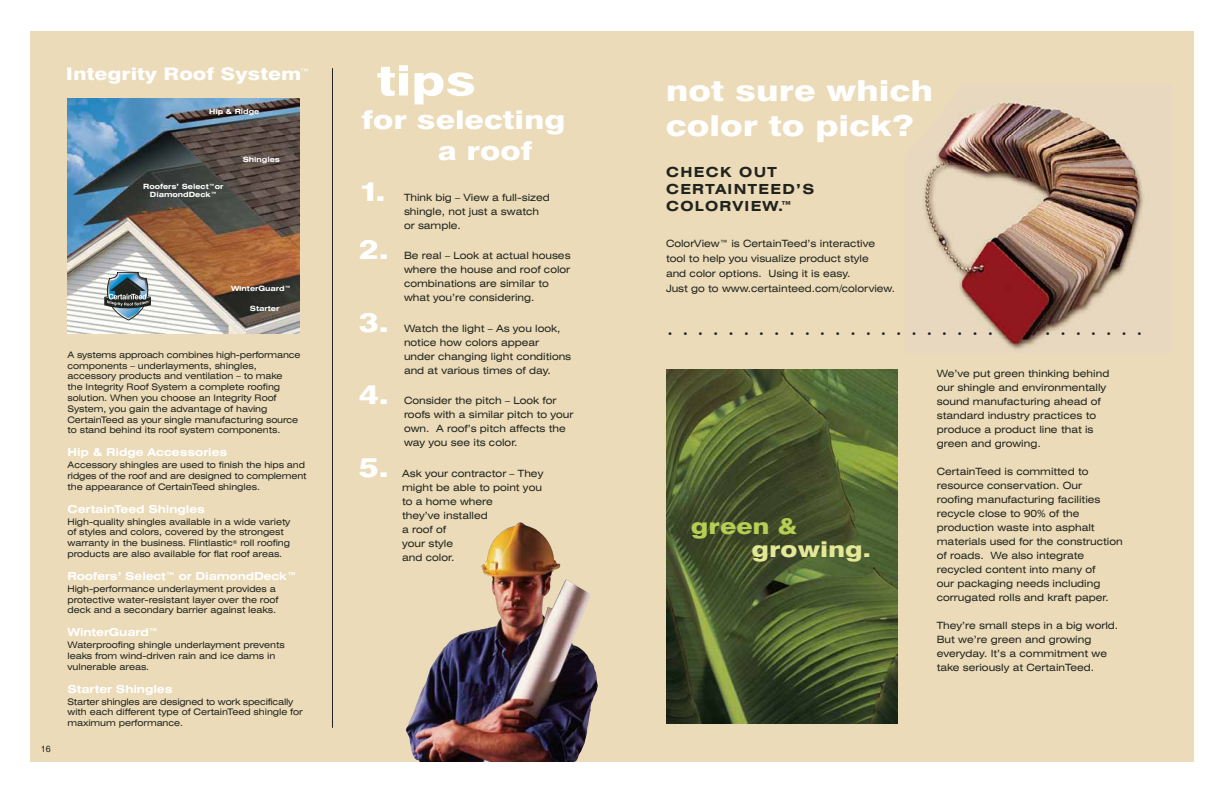
<style>
.page{position:relative;width:1224px;height:792px;background:#fff}
.page>*{position:absolute;margin:0;border:0;box-sizing:border-box;transform-origin:0 0}
.t1{font:800 42px "Swiss 721 BT";color:#fff;scale:1.25 1}
.t2{font:800 29px/34.8px "Swiss 721 BT";color:#fff;scale:1.25 1}
.t3{font:800 27px "Swiss 721 BT";color:#fff;scale:1.25 1}
.t4{font:800 26px/31px "Swiss 721 BT";color:#fff;scale:1.25 1}
.t5{font:24.6px "Times";color:#20231e}
.t6{font:800 21.8px "Swiss 721 BT";color:#e3e796;scale:1.25 1}
.t7{font:800 21.8px "Swiss 721 BT";color:#b5ce53;scale:1.25 1}
.t8{font:800 17.4px "Swiss 721 BT";color:#fff;scale:1.25 1}
.t9{font:700 expanded 13.9px/16.7px "Swiss 721 BT";letter-spacing:.1em;color:#20231e}
.t10{font:700 expanded 11px "Swiss 721 BT";letter-spacing:-.005em;color:#fff}
.t11{font:expanded 10px/14px "Swiss 721 BT";color:#20231e}
.t12{font:expanded 9px/10.8px "Swiss 721 BT";letter-spacing:-.005em;color:#20231e}
.t13{font:9px "Helvetica";color:#20231e}
.t14{font:700 expanded 7.2px/7.9px "Swiss 721 BT";color:#fff;text-align:center}
</style>
<div class="page">
<div style="left:31px;top:31px;width:581px;height:730px;background:#ebdbb8"></div>
<img style="left:434px;top:522px;width:164px;height:239px">
<hr style="left:332px;top:68px;width:1px;height:660px;background:#20231e">
<div style="left:612px;top:31px;width:581px;height:730px;background:#ebdbb8"></div>
<img style="left:667px;top:369px;width:231px;height:355px">
<img style="left:923px;top:100px;width:222px;height:250px">
<img style="left:67px;top:99px;width:232px;height:234px">
<svg style="left:104px;top:272px;width:47px;height:48px;background:#7a8d94"></svg>
<h3 class="t8" style="left:66px;top:67px;width:197px">Integrity Roof System<sup>™</sup></h3>
<p class="t14" style="left:209px;top:109px;width:52px">Hip &amp; Ridge</p>
<p class="t14" style="left:143px;top:183px;width:82px">Roofers’ Select™or<br>DiamondDeck™</p>
<p class="t14" style="left:243px;top:157px;width:39px">Shingles</p>
<p class="t13" style="left:41px;top:746px;width:11px">16</p>
<p class="t14" style="left:231px;top:285px;width:61px">WinterGuard™</p>
<p class="t14" style="left:250px;top:305px;width:31px">Starter</p>
<p class="t12" style="left:67px;top:350px;width:235px">A systems approach combines high-performance components – under layments, shingles, accessory products and ventilation – to make<br>the Integrity Roof System a complete roofing solution. When you choose an Integrity Roof System, you gain the advantage of having CertainTeed as your single manufacturing source to stand behind its roof system components.</p>
<p class="t10" style="left:67px;top:448px;width:161px">Hip &amp; Ridge Accessories</p>
<p class="t12" style="left:67px;top:460px;width:241px">Accessory shingles are used to finish the hips and ridges of the roof and are designed to complement the appearance of CertainTeed shingles.</p>
<p class="t10" style="left:67px;top:505px;width:139px">CertainTeed Shingles</p>
<p class="t12" style="left:67px;top:517px;width:224px">High-quality shingles available in a wide variety of styles and colors, covered by the strongest warranty in the business. Flintlastic<sup>®</sup> roll roofing products are also available for flat roof areas.</p>
<p class="t10" style="left:67px;top:572px;width:230px">Roofers’ Select™ or DiamondDeck™</p>
<p class="t12" style="left:67px;top:584px;width:212px">High-performance underlayment provides a protective water-resistant layer over the roof deck and a secondary barrier against leaks.</p>
<p class="t10" style="left:67px;top:628px;width:92px">WinterGuard™</p>
<p class="t12" style="left:67px;top:640px;width:219px">Waterproofing shingle under layment prevents leaks from wind-driven rain and ice dams in vulnerable areas.</p>
<p class="t10" style="left:67px;top:685px;width:107px">Starter Shingles</p>
<p class="t12" style="left:67px;top:697px;width:237px">Starter shingles are designed to work specifically with each different type of CertainTeed shingle for maximum performance.</p>
<h1 class="t1" style="left:377px;top:65px;width:81px">tips</h1>
<h3 class="t4" style="left:438px;top:107px;width:103px;text-indent:-76px">for selecting a roof</h3>
<h3 class="t3" style="left:359px;top:181px;width:23px">1.</h3>
<h3 class="t3" style="left:359px;top:240px;width:25px">2.</h3>
<h3 class="t3" style="left:359px;top:312px;width:25px">3.</h3>
<h3 class="t3" style="left:359px;top:385px;width:25px">4.</h3>
<h3 class="t3" style="left:359px;top:457px;width:25px">5.</h3>
<p class="t11" style="left:404px;top:191px;width:147px">Think big – View a full-sized shingle, not just a swatch or sample.</p>
<p class="t11" style="left:404px;top:250px;width:168px">Be real – Look at actual houses where the house and roof color combinations are similar to what you’re considering.</p>
<p class="t11" style="left:404px;top:322px;width:169px">Watch the light – As you look, notice how colors appear under changing light conditions and at various times of day.</p>
<p class="t11" style="left:404px;top:395px;width:171px">Consider the pitch – Look for roofs with a similar pitch to your own. A roof’s pitch affects the way you see its color.</p>
<p class="t11" style="left:402px;top:467px;width:143px">Ask your contractor – They might be able to point you to a home where<br>they’ve installed<br>a roof of<br>your style<br>and color.</p>
<h2 class="t2" style="left:666px;top:76px;width:215px">not sure which color to pick?</h2>
<h3 class="t9" style="left:666px;top:166px;width:150px">CHECK OUT<br>CERTAINTEED’S<br>COLORVIEW.™</h3>
<p class="t11" style="left:666px;top:237px;width:231px;line-height:15px">ColorView™ is CertainTeed’s interactive tool to help you visualize product style<br>and color options. Using it is easy.<br>Just go to www.certainteed.com/colorview.</p>
<h3 class="t5" style="left:666px;top:316px;width:328px">......................</h3>
<h3 class="t5" style="left:1044px;top:316px;width:99px">.......</h3>
<h3 class="t7" style="left:691px;top:518px;width:86px">green &amp;</h3>
<h3 class="t6" style="left:752px;top:541px;width:97px">growing.</h3>
<p class="t11" style="left:937px;top:367px;width:174px">We’ve put green thinking behind our shingle and environmentally sound manufacturing ahead of standard industry practices to produce a product line that is green and growing.</p>
<p class="t11" style="left:937px;top:465px;width:187px">CertainTeed is committed to resource conservation. Our<br>roofing manufacturing facilities recycle close to 90% of the production waste into asphalt materials used for the construction of roads. We also integrate recycled content into many of<br>our packaging needs including corrugated rolls and kraft paper.</p>
<p class="t11" style="left:937px;top:619px;width:183px">They’re small steps in a big world.<br>But we’re green and growing everyday. It’s a commitment we take seriously at CertainTeed.</p>
</div>
